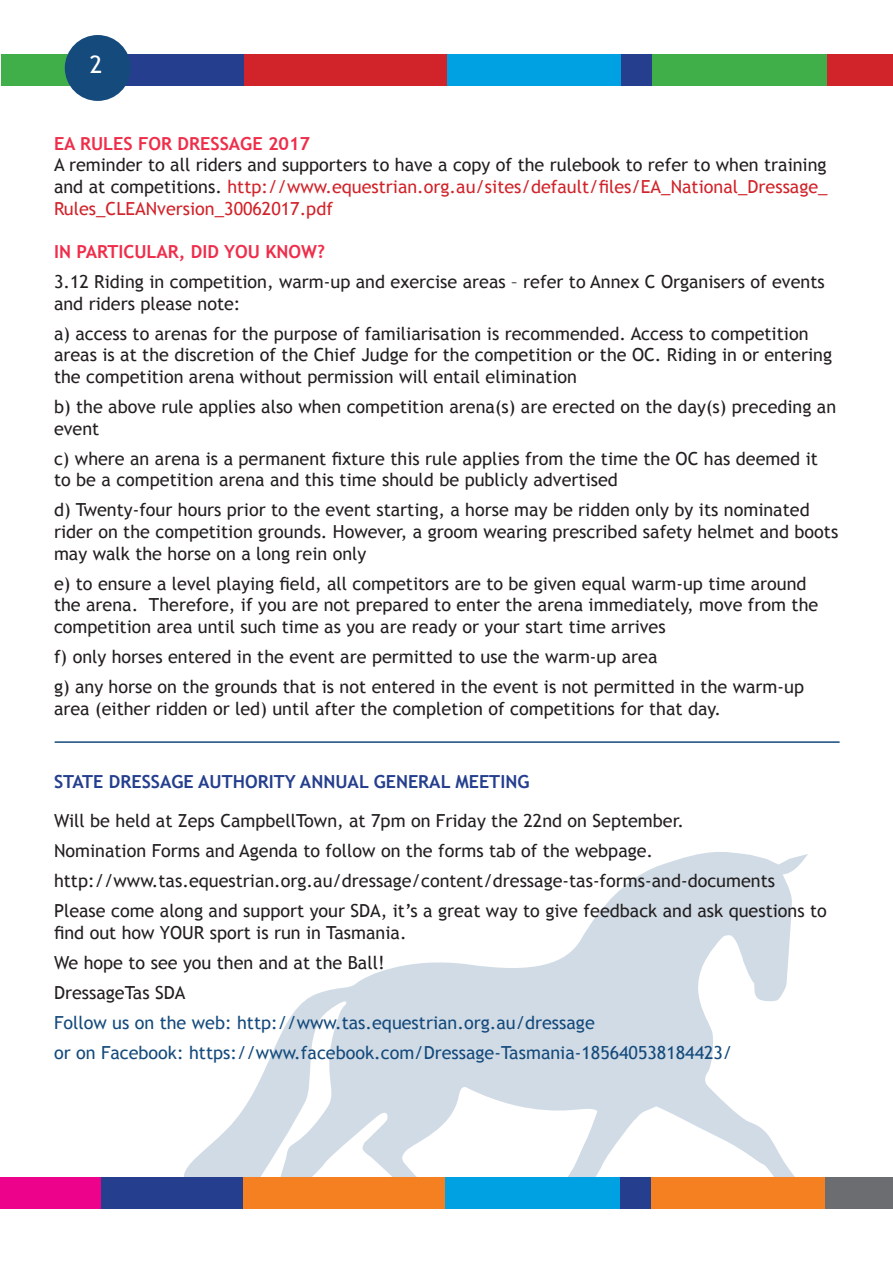
<style>
.page{position:relative;width:893px;height:1263px;background:#fff}
.page>*{position:absolute;margin:0;border:0;box-sizing:border-box;transform-origin:0 0}
.t1{font:24px "Trebuchet MS";color:#fff}
.t2{font:18px/21.6px "Trebuchet MS";color:#231f20}
.t3{font:18px/21.6px "Trebuchet MS";color:#d1232a;text-align:justify}
.t4{font:18px "Trebuchet MS";color:#144a7c}
.t5{font:700 18px "Trebuchet MS";color:#ee2e4b}
.t6{font:700 18px "Trebuchet MS";color:#253f8e}
.s1{color:#231f20}
</style>
<div class="page">
<svg style="left:184px;top:852px;width:624px;height:326px"></svg>
<hr style="left:55px;top:741px;width:785px;height:2px;background:#144a7c">
<div style="left:547px;top:54px;width:346px;height:31px;background:#d1232a"></div>
<div style="left:479px;top:54px;width:347px;height:31px;background:#40ae49"></div>
<div style="left:305px;top:54px;width:347px;height:31px;background:#253f8e"></div>
<div style="left:274px;top:54px;width:347px;height:31px;background:#00a1e3"></div>
<div style="left:99px;top:54px;width:347px;height:31px;background:#d1232a"></div>
<div style="left:1px;top:54px;width:243px;height:31px;background:#253f8e"></div>
<div style="left:1px;top:54px;width:101px;height:31px;background:#40ae49"></div>
<div style="left:546px;top:1178px;width:347px;height:31px;background:#6c6d70"></div>
<div style="left:478px;top:1178px;width:347px;height:31px;background:#f58021"></div>
<div style="left:303px;top:1178px;width:348px;height:31px;background:#253f8e"></div>
<div style="left:272px;top:1178px;width:347px;height:31px;background:#00a1e3"></div>
<div style="left:98px;top:1178px;width:347px;height:31px;background:#f58021"></div>
<div style="left:0;top:1178px;width:242px;height:31px;background:#253f8e"></div>
<div style="left:0;top:1178px;width:101px;height:31px;background:#ed028c"></div>
<div style="left:65px;top:35px;width:66px;height:66px;background:#144a7c;border-radius:50%"></div>
<p class="t1" style="left:90px;top:50px;width:14px">2</p>
<p class="t5" style="left:54px;top:132px;width:258px">EA RULES FOR DRESSAGE 2017</p>
<p class="t3" style="left:54px;top:154px;width:775px"><span class="s1">A reminder to all riders and supporters to have a copy of the rulebook to refer to when training and at competitions.</span> http://www.equestrian.org.au/sites/default/files/EA_National_Dressage_ Rules_CLEANversion_30062017.pdf</p>
<p class="t5" style="left:54px;top:240px;width:273px">IN PARTICULAR, DID YOU KNOW?</p>
<p class="t2" style="left:54px;top:271px;width:772px">3.12 Riding in competition, warm-up and exercise areas – refer to Annex C Organisers of events and riders please note:</p>
<p class="t2" style="left:54px;top:323px;width:779px">a) access to arenas for the purpose of familiarisation is recommended. Access to competition areas is at the discretion of the Chief Judge for the competition or the OC. Riding in or entering the competition arena without permission will entail elimination</p>
<p class="t2" style="left:54px;top:396px;width:784px">b) the above rule applies also when competition arena(s) are erected on the day(s) preceding an event</p>
<p class="t2" style="left:54px;top:448px;width:765px">c) where an arena is a permanent fixture this rule applies from the time the OC has deemed it to be a competition arena and this time should be publicly advertised</p>
<p class="t2" style="left:54px;top:499px;width:786px">d) Twenty-four hours prior to the event starting, a horse may be ridden only by its nominated rider on the competition grounds. However, a groom wearing prescribed safety helmet and boots may walk the horse on a long rein only</p>
<p class="t2" style="left:54px;top:573px;width:766px">e) to ensure a level playing field, all competitors are to be given equal warm-up time around the arena. Therefore, if you are not prepared to enter the arena immediately, move from the competition area until such time as you are ready or your start time arrives</p>
<p class="t2" style="left:54px;top:646px;width:605px">f) only horses entered in the event are permitted to use the warm-up area</p>
<p class="t2" style="left:54px;top:676px;width:751px">g) any horse on the grounds that is not entered in the event is not permitted in the warm-up area (either ridden or led) until after the completion of competitions for that day.</p>
<p class="t6" style="left:54px;top:770px;width:475px">STATE DRESSAGE AUTHORITY ANNUAL GENERAL MEETING</p>
<p class="t2" style="left:54px;top:810px;width:632px">Will be held at Zeps CampbellTown, at 7pm on Friday the 22nd on September.</p>
<p class="t2" style="left:54px;top:840px;width:601px">Nomination Forms and Agenda to follow on the forms tab of the webpage.</p>
<p class="t2" style="left:54px;top:870px;width:723px">http://www.tas.equestrian.org.au/dressage/content/dressage-tas-forms-and-documents</p>
<p class="t2" style="left:54px;top:900px;width:774px">Please come along and support your SDA, it’s a great way to give feedback and ask questions to find out how YOUR sport is run in Tasmania.</p>
<p class="t2" style="left:54px;top:952px;width:332px">We hope to see you then and at the Ball!</p>
<p class="t2" style="left:54px;top:982px;width:133px">DressageTas SDA</p>
<p class="t4" style="left:54px;top:1012px;width:542px">Follow us on the web: http://www.tas.equestrian.org.au/dressage</p>
<p class="t4" style="left:54px;top:1042px;width:680px">or on Facebook: https://www.facebook.com/Dressage-Tasmania-185640538184423/</p>
</div>
